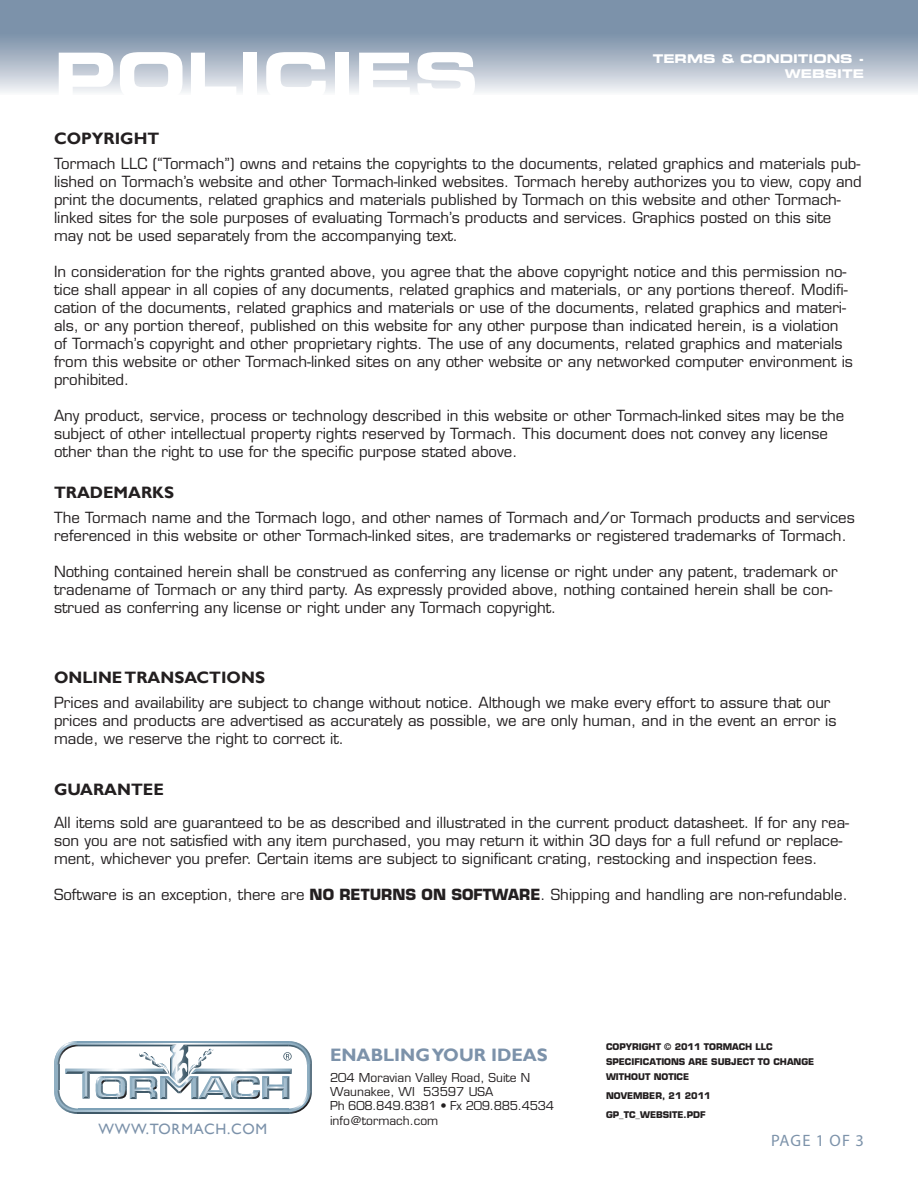
<style>
.page{position:relative;width:918px;height:1188px;background:#fff}
.page>*{position:absolute;margin:0;border:0;box-sizing:border-box;transform-origin:0 0}
.t1{font:63px "Eurostile LT Std Bold Ex 2";color:#fff}
.SubHead_1{font:700 18px "Gill Sans";color:#7c92aa}
.t2{font:700 16.5px "Gill Sans";color:#231f20}
.Left_Page_Number{font:16.5px "Myriad Pro";letter-spacing:.06em;color:#7d93aa}
.t3{font:15px/18px "Eurostile LT Std";color:#231f20}
.t4{font:15px "Gill Sans";letter-spacing:.05em;color:#7c92aa}
.Body_Text{font:12px/14.4px "Eurostile LT Std";color:#231f20}
.t5{font:12px "Eurostile LT Std Bold Ex 2";color:#fff}
.Product_No_Descripti{font:700 9px/15px "Eurostile LT Std";color:#231f20}
.s1{font-weight:700}
</style>
<div class="page">
<svg style="left:0;top:0;width:918px;height:93px;background:#a0afc0"></svg>
<svg style="left:54px;top:1041px;width:258px;height:73px"></svg>
<p class="t1" style="left:54px;top:31px;width:426px">POLICIES</p>
<p class="t2" style="left:54px;top:129px;width:107px">COPYRIGHT</p>
<p class="t5" style="left:653px;top:50px;width:213px">TERMS &amp; CONDITIONS -</p>
<p class="t5" style="left:785px;top:65px;width:81px">WEBSITE</p>
<p class="t3" style="left:54px;top:155px;width:809px">Tormach LLC (“Tormach”) owns and retains the copyrights to the documents, related graphics and materials pub&shy;lished on Tormach’s website and other Tormach-linked websites. Tormach hereby authorizes you to view, copy and print the documents, related graphics and materials published by Tormach on this website and other Tormach&shy;linked sites for the sole purposes of evaluating Tormach’s products and services. Graphics posted on this site may not be used separately from the accompanying text.</p>
<p class="t3" style="left:54px;top:263px;width:800px">In consideration for the rights granted above, you agree that the above copyright notice and this permission no&shy;tice shall appear in all copies of any documents, related graphics and materials, or any portions thereof. Modifi&shy;cation of the documents, related graphics and materials or use of the documents, related graphics and materi&shy;als, or any portion thereof, published on this website for any other purpose than indicated herein, is a violation of Tormach’s copyright and other proprietary rights. The use of any documents, related graphics and materials from this website or other Tormach-linked sites on any other website or any networked computer environment is prohibited.</p>
<p class="t3" style="left:54px;top:407px;width:792px">Any product, service, process or technology described in this website or other Tormach-linked sites may be the subject of other intellectual property rights reserved by Tormach. This document does not convey any license other than the right to use for the specific purpose stated above.</p>
<p class="t2" style="left:54px;top:483px;width:122px">TRADEMARKS</p>
<p class="t3" style="left:54px;top:509px;width:802px">The Tormach name and the Tormach logo, and other names of Tormach and/or Tormach products and services referenced in this website or other Tormach-linked sites, are trademarks or registered trademarks of Tormach.</p>
<p class="t3" style="left:54px;top:563px;width:785px">Nothing contained herein shall be construed as conferring any license or right under any patent, trademark or tradename of Tormach or any third party. As expressly provided above, nothing contained herein shall be con&shy;strued as conferring any license or right under any Tormach copyright.</p>
<p class="t2" style="left:54px;top:668px;width:212px">ONLINE TRANSACTIONS</p>
<p class="t3" style="left:54px;top:693px;width:784px">Prices and availability are subject to change without notice. Although we make every effort to assure that our prices and products are advertised as accurately as possible, we are only human, and in the event an error is made, we reserve the right to correct it.</p>
<p class="t2" style="left:54px;top:780px;width:111px">GUARANTEE</p>
<p class="t3" style="left:54px;top:813px;width:797px">All items sold are guaranteed to be as described and illustrated in the current product datasheet. If for any rea&shy;son you are not satisfied with any item purchased, you may return it within 30 days for a full refund or replace&shy;ment, whichever you prefer. Certain items are subject to significant crating, restocking and inspection fees.</p>
<p class="t3" style="left:54px;top:885px;width:795px">Software is an exception, there are <span class="s1">NO RETURNS ON SOFTWARE</span>. Shipping and handling are non-refundable.</p>
<p class="t4" style="left:99px;top:1120px;width:170px">WWW.TORMACH.COM</p>
<p class="SubHead_1" style="left:330px;top:1044px;width:219px">ENABLING YOUR IDEAS</p>
<p class="Body_Text" style="left:330px;top:1070px;width:226px">204 Moravian Valley Road, Suite N<br>Waunakee, WI 53597 USA<br>Ph 608.849.8381 • Fx 209.885.4534 info@tormach.com</p>
<p class="Product_No_Descripti" style="left:606px;top:1039px;width:210px">COPYRIGHT © 2011 TORMACH LLC<br>SPECIFICATIONS ARE SUBJECT TO CHANGE<br>WITHOUT NOTICE</p>
<p class="Product_No_Descripti" style="left:606px;top:1107px;width:51px">GP_TC_WEBSITE</p>
<p class="Product_No_Descripti" style="left:684px;top:1107px;width:23px">.PDF</p>
<p class="Product_No_Descripti" style="left:606px;top:1088px;width:44px">NOVEMBER</p>
<p class="Product_No_Descripti" style="left:662px;top:1088px;width:50px">, 21 2011</p>
<p class="Left_Page_Number" style="left:771px;top:1131px;width:94px">PAGE 1 OF 3</p>
</div>
